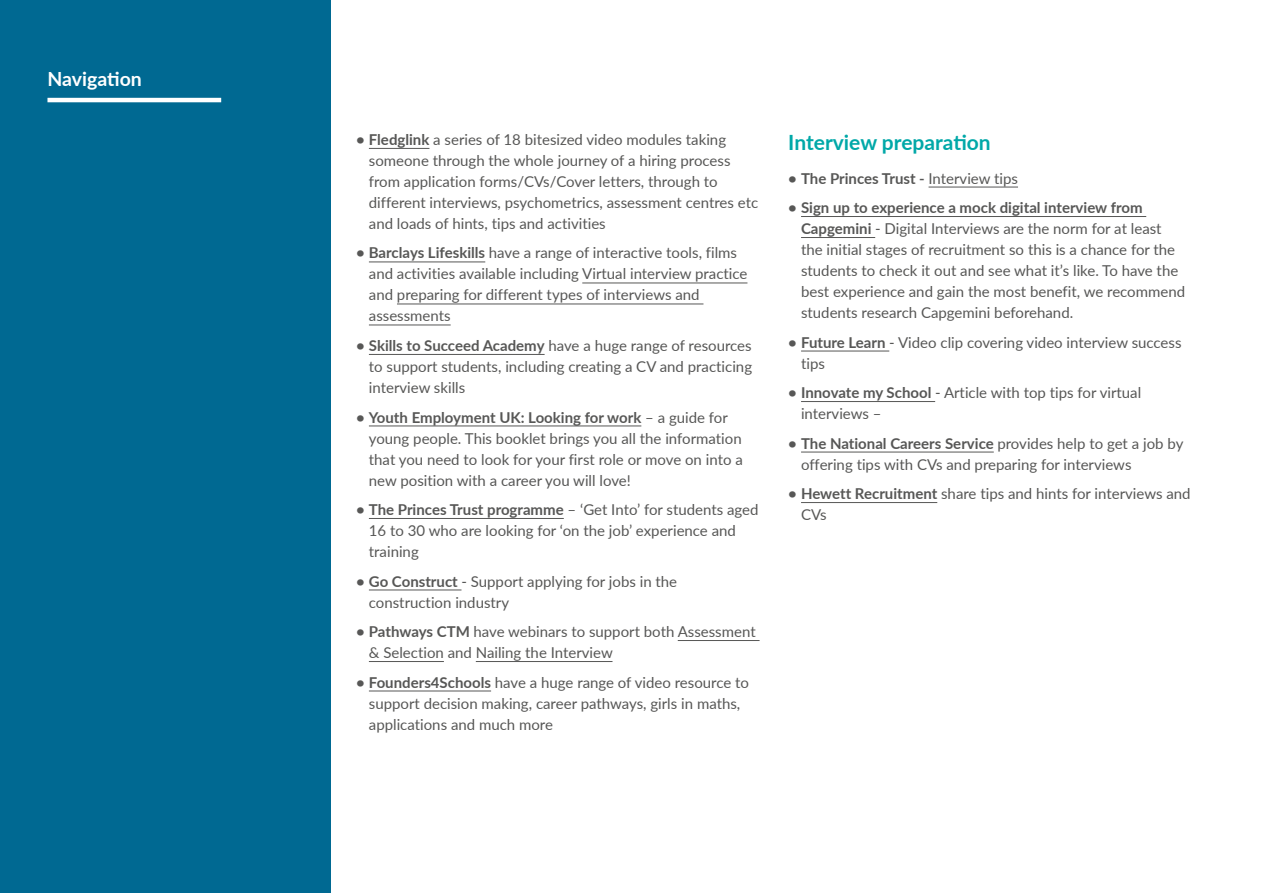
<style>
.page{position:relative;width:1263px;height:893px;background:#fff}
.page>*{position:absolute;margin:0;border:0;box-sizing:border-box;transform-origin:0 0}
.t1{font:700 21px "Lato";color:#00a8a8}
.t2{font:700 19.5px "Lato";color:#fff}
.t3{font:15px/21px "Lato";color:#575756}
.t4{font:700 15px "Lato";color:#575756}
.s1{font-weight:700}
.s2{font-weight:400}
</style>
<div class="page">
<hr style="left:369px;top:148px;width:60px;height:1px;background:#575756">
<hr style="left:369px;top:262px;width:116px;height:1px;background:#575756">
<hr style="left:582px;top:283px;width:165px;height:1px;background:#575756">
<hr style="left:397px;top:304px;width:306px;height:1px;background:#575756">
<hr style="left:369px;top:325px;width:82px;height:1px;background:#575756">
<hr style="left:369px;top:354px;width:176px;height:1px;background:#575756">
<hr style="left:369px;top:426px;width:272px;height:1px;background:#575756">
<hr style="left:369px;top:518px;width:195px;height:1px;background:#575756">
<hr style="left:369px;top:590px;width:92px;height:1px;background:#575756">
<hr style="left:678px;top:640px;width:81px;height:1px;background:#575756">
<hr style="left:369px;top:661px;width:75px;height:1px;background:#575756">
<hr style="left:476px;top:661px;width:136px;height:1px;background:#575756">
<hr style="left:369px;top:691px;width:122px;height:1px;background:#575756">
<hr style="left:928px;top:187px;width:90px;height:1px;background:#575756">
<hr style="left:801px;top:216px;width:345px;height:1px;background:#575756">
<hr style="left:801px;top:237px;width:74px;height:1px;background:#575756">
<hr style="left:801px;top:351px;width:88px;height:1px;background:#575756">
<hr style="left:801px;top:401px;width:134px;height:1px;background:#575756">
<hr style="left:801px;top:452px;width:193px;height:1px;background:#575756">
<hr style="left:801px;top:502px;width:136px;height:1px;background:#575756">
<div style="left:0;top:0;width:331px;height:893px;background:#006992"></div>
<hr style="left:47px;top:98px;width:174px;height:4px;background:#fff">
<h2 class="t2" style="left:47px;top:64px;width:96px">Navigation</h2>
<p class="t3" style="left:369px;top:128px;width:391px;text-indent:-13px"><span class="s1">• Fledglink</span> a series of 18 bitesized video modules taking someone through the whole journey of a hiring process from application forms/CVs/Cover letters, through to different interviews, psychometrics, assessment centres etc and loads of hints, tips and activities</p>
<p class="t3" style="left:369px;top:242px;width:380px;text-indent:-13px"><span class="s1">• Barclays Lifeskills</span> have a range of interactive tools, films and activities available including Virtual interview practice and preparing for different types of interviews and assessments</p>
<p class="t3" style="left:369px;top:334px;width:385px;text-align:justify;text-indent:-13px"><span class="s1">• Skills to Succeed Academy</span> have a huge range of resources to support students, including creating a CV and practicing interview skills</p>
<p class="t3" style="left:369px;top:406px;width:375px;text-indent:-13px"><span class="s1">• Youth Employment UK: Looking for work</span> – a guide for young people. This booklet brings you all the information that you need to look for your first role or move on into a new position with a career you will love!</p>
<p class="t3" style="left:369px;top:498px;width:391px;text-indent:-13px"><span class="s1">• The Princes Trust programme</span> – ‘Get Into’ for students aged<br>16 to 30 who are looking for ‘on the job’ experience and training</p>
<p class="t3" style="left:369px;top:570px;width:310px;text-indent:-13px"><span class="s1">• Go Construct</span> - Support applying for jobs in the construction industry</p>
<p class="t3" style="left:369px;top:620px;width:388px;text-indent:-13px"><span class="s1">• Pathways CTM</span> have webinars to support both Assessment &amp; Selection and Nailing the Interview</p>
<p class="t3" style="left:369px;top:671px;width:382px;text-indent:-13px"><span class="s1">• Founders4Schools</span> have a huge range of video resource to support decision making, career pathways, girls in maths, applications and much more</p>
<h1 class="t1" style="left:788px;top:127px;width:204px">Interview preparation</h1>
<p class="t4" style="left:788px;top:167px;width:231px">• The Princes Trust - <span class="s2">Interview tips</span></p>
<p class="t3" style="left:801px;top:196px;width:386px;text-indent:-13px"><span class="s1">• Sign up to experience a mock digital interview from Capgemini</span> - Digital Interviews are the norm for at least the initial stages of recruitment so this is a chance for the students to check it out and see what it’s like. To have the best experience and gain the most benefit, we recommend students research Capgemini beforehand.</p>
<p class="t3" style="left:801px;top:331px;width:382px;text-indent:-13px"><span class="s1">• Future Learn</span> - Video clip covering video interview success tips</p>
<p class="t3" style="left:801px;top:381px;width:342px;text-indent:-13px"><span class="s1">• Innovate my School</span> - Article with top tips for virtual interviews –</p>
<p class="t3" style="left:801px;top:432px;width:384px;text-indent:-13px"><span class="s1">• The National Careers Service</span> provides help to get a job by offering tips with CVs and preparing for interviews</p>
<p class="t3" style="left:801px;top:482px;width:391px;text-indent:-13px"><span class="s1">• Hewett Recruitment</span> share tips and hints for interviews and<br>CVs</p>
</div>
